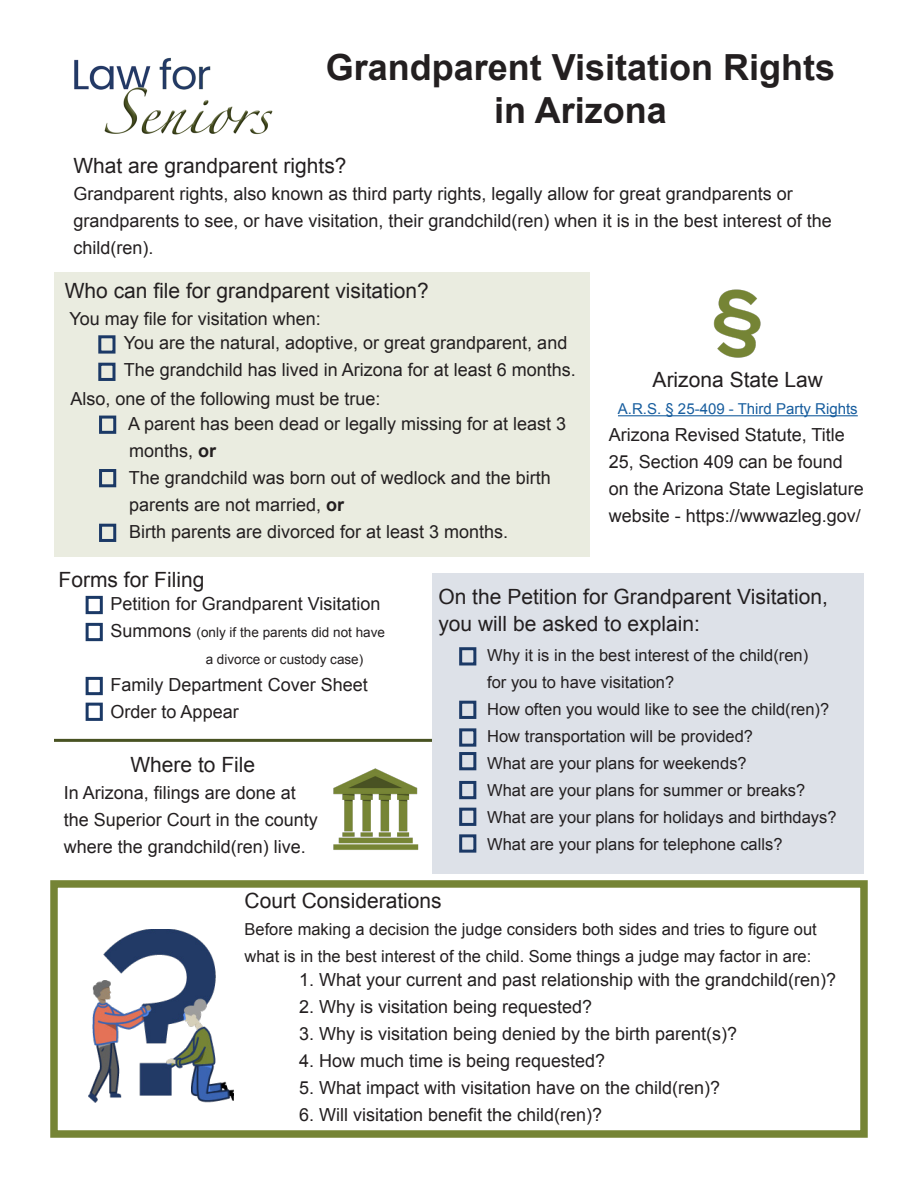
<style>
.page{position:relative;width:918px;height:1188px;background:#fff}
.page>*{position:absolute;margin:0;border:0;box-sizing:border-box;transform-origin:0 0}
.t1{font:700 36px "Arial";color:#231f20}
.t2{font:21px/27px "Arial";color:#231f20}
.t3{font:18px/27px "Arial";color:#231f20}
.t4{font:16.5px/27px "Arial";color:#231f20}
.t5{font:15px "Arial";color:#175d9e}
.t6{font:13.5px "Arial";color:#231f20}
.s1{font-weight:700}
.s2{font-size:18px}
</style>
<div class="page">
<div style="left:54px;top:273px;width:536px;height:284px;background:#eaece0"></div>
<img style="left:74px;top:57px;width:199px;height:78px">
<hr style="left:618px;top:415px;width:240px;height:1px;background:#175d9e">
<img style="left:333px;top:768px;width:86px;height:82px">
<div style="left:432px;top:573px;width:432px;height:301px;background:#dde1e8"></div>
<img style="left:713px;top:289px;width:48px;height:69px">
<img style="left:88px;top:929px;width:146px;height:173px">
<div style="left:50px;top:880px;width:818px;height:258px;border:8px solid #758435"></div>
<hr style="left:54px;top:739px;width:378px;height:3px;background:#485222">
<div style="left:98px;top:335px;width:18px;height:19px;border:3px solid #1b3966"></div>
<div style="left:98px;top:363px;width:18px;height:18px;border:3px solid #1b3966"></div>
<div style="left:99px;top:469px;width:17px;height:18px;border:3px solid #1b3966"></div>
<div style="left:86px;top:596px;width:17px;height:18px;border:3px solid #1b3966"></div>
<div style="left:86px;top:623px;width:17px;height:18px;border:3px solid #1b3966"></div>
<div style="left:86px;top:677px;width:17px;height:18px;border:3px solid #1b3966"></div>
<div style="left:86px;top:703px;width:17px;height:18px;border:3px solid #1b3966"></div>
<div style="left:459px;top:647px;width:17px;height:18px;border:3px solid #1b3966"></div>
<div style="left:459px;top:701px;width:17px;height:18px;border:3px solid #1b3966"></div>
<div style="left:459px;top:728px;width:17px;height:19px;border:3px solid #1b3966"></div>
<div style="left:459px;top:752px;width:17px;height:18px;border:3px solid #1b3966"></div>
<div style="left:459px;top:781px;width:17px;height:18px;border:3px solid #1b3966"></div>
<div style="left:459px;top:808px;width:17px;height:18px;border:3px solid #1b3966"></div>
<div style="left:459px;top:834px;width:17px;height:19px;border:3px solid #1b3966"></div>
<div style="left:99px;top:524px;width:17px;height:18px;border:3px solid #1b3966"></div>
<div style="left:99px;top:416px;width:17px;height:18px;border:3px solid #1b3966"></div>
<p class="t1" style="left:326px;top:44px;width:511px">Grandparent Visitation Rights</p>
<p class="t1" style="left:494px;top:87px;width:174px">in Arizona</p>
<p class="t2" style="left:73px;top:152px;width:275px">What are grandparent rights?</p>
<p class="t3" style="left:73px;top:180px;width:760px">Grandparent rights, also known as third party rights, legally allow for great grandparents or grandparents to see, or have visitation, their grandchild(ren) when it is in the best interest of the child(ren).</p>
<p class="t2" style="left:65px;top:278px;width:366px">Who can file for grandparent visitation?</p>
<p class="t3" style="left:69px;top:306px;width:253px">You may file for visitation when:</p>
<p class="t3" style="left:124px;top:330px;width:445px">You are the natural, adoptive, or great grandparent, and</p>
<p class="t3" style="left:124px;top:357px;width:454px">The grandchild has lived in Arizona for at least 6 months.</p>
<p class="t3" style="left:70px;top:386px;width:312px">Also, one of the following must be true:</p>
<p class="t3" style="left:128px;top:411px;width:440px">A parent has been dead or legally missing for at least 3</p>
<p class="t3" style="left:129px;top:438px;width:89px">months, <span class="s1">or</span></p>
<p class="t3" style="left:129px;top:465px;width:424px">The grandchild was born out of wedlock and the birth</p>
<p class="t3" style="left:129px;top:492px;width:217px">parents are not married, <span class="s1">or</span></p>
<p class="t3" style="left:129px;top:519px;width:381px">Birth parents are divorced for at least 3 months.</p>
<p class="t2" style="left:653px;top:367px;width:172px">Arizona State Law</p>
<p class="t5" style="left:618px;top:399px;width:241px">A.R.S. § 25-409 - Third Party Rights</p>
<p class="t3" style="left:609px;top:422px;width:257px">Arizona Revised Statute, Title<br>25, Section 409 can be found on the Arizona State Legislature website - https://wwwazleg.gov/</p>
<p class="t2" style="left:59px;top:567px;width:147px">Forms for Filing</p>
<p class="t3" style="left:111px;top:590px;width:271px">Petition for Grandparent Visitation</p>
<p class="t6" style="left:111px;top:623px;width:276px"><span class="s2">Summons</span> (only if the parents did not have</p>
<p class="t6" style="left:206px;top:650px;width:159px">a divorce or custody case)</p>
<p class="t3" style="left:111px;top:671px;width:259px">Family Department Cover Sheet</p>
<p class="t3" style="left:111px;top:698px;width:130px">Order to Appear</p>
<p class="t2" style="left:130px;top:752px;width:126px">Where to File</p>
<p class="t3" style="left:64px;top:780px;width:256px">In Arizona, filings are done at the Superior Court in the county where the grandchild(ren) live.</p>
<p class="t2" style="left:438px;top:583px;width:391px">On the Petition for Grandparent Visitation, you will be asked to explain:</p>
<p class="t4" style="left:487px;top:642px;width:322px">Why it is in the best interest of the child(ren)</p>
<p class="t4" style="left:487px;top:669px;width:189px">for you to have visitation?</p>
<p class="t4" style="left:487px;top:696px;width:344px">How often you would like to see the child(ren)?</p>
<p class="t4" style="left:487px;top:723px;width:267px">How transportation will be provided?</p>
<p class="t4" style="left:487px;top:750px;width:261px">What are your plans for weekends?</p>
<p class="t4" style="left:487px;top:777px;width:320px">What are your plans for summer or breaks?</p>
<p class="t4" style="left:487px;top:804px;width:351px">What are your plans for holidays and birthdays?</p>
<p class="t4" style="left:487px;top:831px;width:297px">What are your plans for telephone calls?</p>
<p class="t2" style="left:245px;top:888px;width:199px">Court Considerations</p>
<p class="t4" style="left:245px;top:916px;width:574px">Before making a decision the judge considers both sides and tries to figure out what is in the best interest of the child. Some things a judge may factor in are:</p>
<p class="t3" style="left:299px;top:967px;width:539px">1. What your current and past relationship with the grandchild(ren)?</p>
<p class="t3" style="left:299px;top:994px;width:295px">2. Why is visitation being requested?</p>
<p class="t3" style="left:299px;top:1021px;width:440px">3. Why is visitation being denied by the birth parent(s)?</p>
<p class="t3" style="left:299px;top:1048px;width:308px">4. How much time is being requested?</p>
<p class="t3" style="left:299px;top:1075px;width:423px">5. What impact with visitation have on the child(ren)?</p>
<p class="t3" style="left:299px;top:1102px;width:305px">6. Will visitation benefit the child(ren)?</p>
</div>
